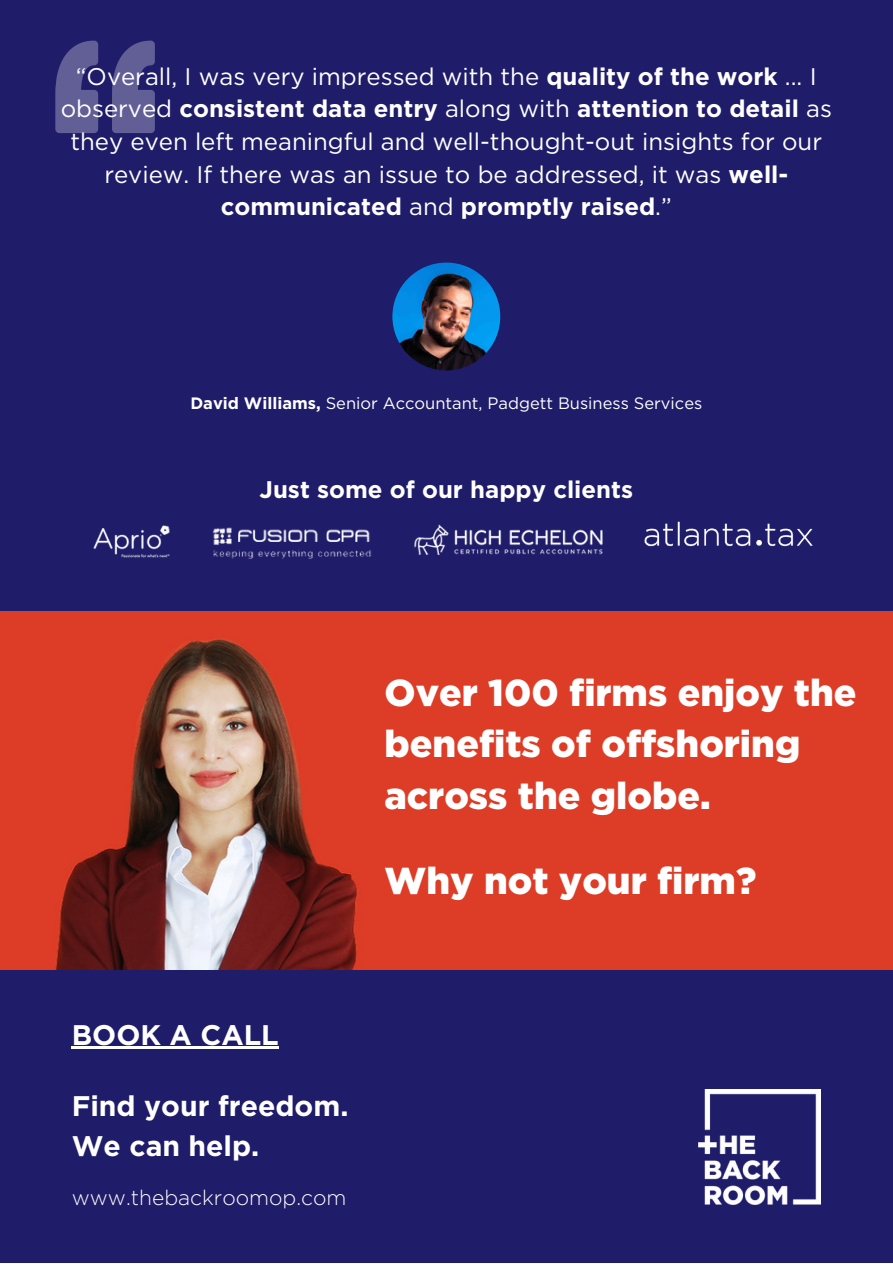
<style>
.page{position:relative;width:893px;height:1264px;background:#fff}
.page>*{position:absolute;margin:0;border:0;box-sizing:border-box;transform-origin:0 0}
.t1{font:900 37.5px/51.8px "Gotham";color:#fff}
.t2{font:700 28.35px/39.3px "Gotham";color:#fff}
.t3{font:24px/32.5px "Gotham";color:#fff;text-align:center}
.t4{font:700 24px "Gotham";color:#fff}
.t5{font:300 21px "Gotham";color:#fff}
.t6{font:16.5px "Gotham";color:#fff}
.s1{font-weight:700}
</style>
<div class="page">
<div style="left:0;top:0;width:892px;height:1262px;background:#1f1c69"></div>
<img style="left:698px;top:1089px;width:122px;height:115px">
<hr style="left:72px;top:1046px;width:207px;height:2px;background:#fff">
<svg style="left:55px;top:41px;width:99px;height:92px"></svg>
<img style="left:392px;top:262px;width:108px;height:108px;border-radius:50%">
<img style="left:93px;top:525px;width:77px;height:33px">
<img style="left:414px;top:524px;width:189px;height:31px">
<img style="left:212px;top:527px;width:159px;height:32px">
<img style="left:644px;top:521px;width:169px;height:26px">
<img style="left:0;top:611px;width:892px;height:358px">
<p class="t3" style="left:61px;top:60px;width:772px">“Overall, I was very impressed with the <span class="s1">quality of the work</span> ... I observed <span class="s1">consistent data entry</span> along with <span class="s1">attention to detail</span> as they even left meaningful and well-thought-out insights for our review. If there was an issue to be addressed, it was <span class="s1">well&shy;communicated</span> and <span class="s1">promptly raised</span>.”</p>
<p class="t6" style="left:190px;top:393px;width:513px"><span class="s1">David Williams,</span> Senior Accountant, Padgett Business Services</p>
<p class="t4" style="left:259px;top:475px;width:375px">Just some of our happy clients</p>
<p class="t1" style="left:384px;top:666px;width:473px">Over 100 firms enjoy the benefits of offshoring across the globe.</p>
<p class="t1" style="left:384px;top:854px;width:373px">Why not your firm?</p>
<p class="t2" style="left:72px;top:1014px;width:208px">BOOK A CALL</p>
<p class="t2" style="left:72px;top:1086px;width:278px">Find your freedom.<br>We can help.</p>
<p class="t5" style="left:72px;top:1184px;width:276px">www.thebackroomop.com</p>
</div>
